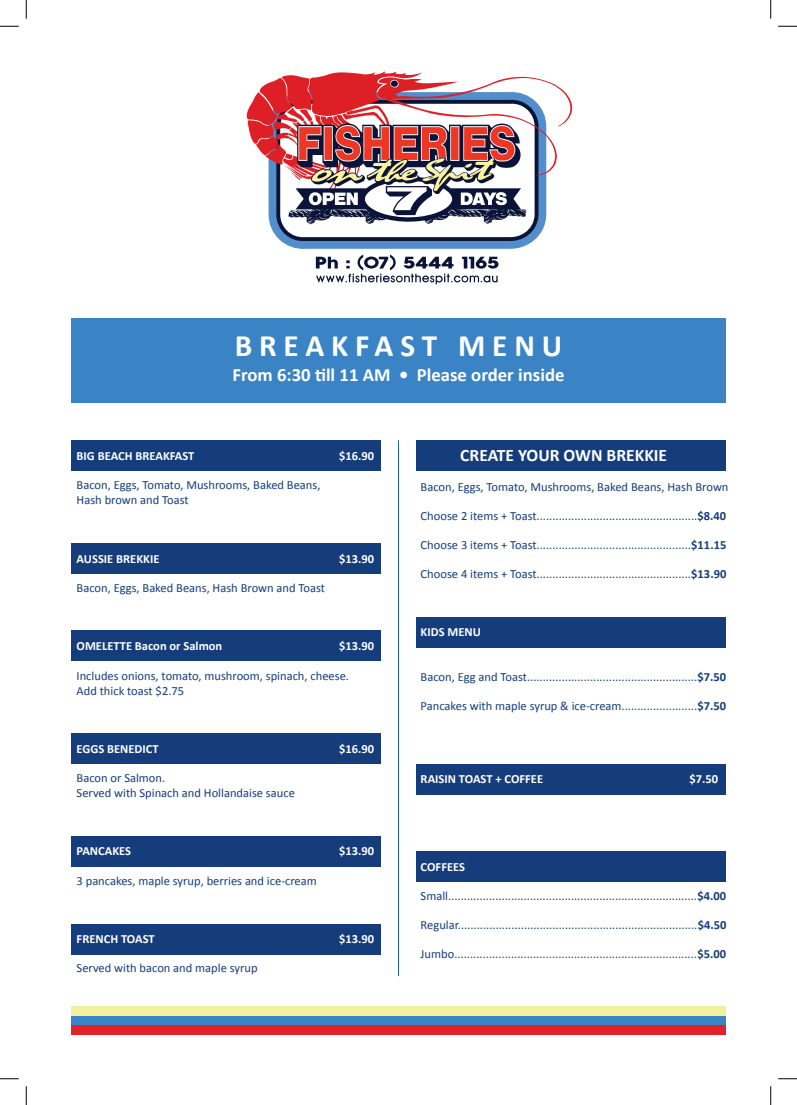
<style>
.page{position:relative;width:797px;height:1105px;background:#fff}
.page>*{position:absolute;margin:0;border:0;box-sizing:border-box;transform-origin:0 0}
.t1{font:700 31.25px "Calibri";letter-spacing:.22em;color:#fff}
.t2{font:700 18.75px "Calibri";color:#fff}
.t3{font:700 17.5px "Calibri";color:#fff}
.t4{font:12.5px/15px "Calibri";color:#153d7c}
.t5{font:700 12.5px "Calibri";color:#fff}
.s1{font-weight:700}
</style>
<div class="page">
<div style="left:71px;top:319px;width:654px;height:84px;background:#3a84c5"></div>
<div style="left:71px;top:1015px;width:654px;height:10px;background:#3a84c5"></div>
<div style="left:416px;top:764px;width:309px;height:31px;background:#153d7c"></div>
<div style="left:71px;top:440px;width:310px;height:30px;background:#153d7c"></div>
<div style="left:71px;top:544px;width:310px;height:30px;background:#153d7c"></div>
<div style="left:71px;top:631px;width:310px;height:30px;background:#153d7c"></div>
<div style="left:71px;top:733px;width:310px;height:31px;background:#153d7c"></div>
<div style="left:71px;top:836px;width:310px;height:30px;background:#153d7c"></div>
<div style="left:71px;top:925px;width:310px;height:30px;background:#153d7c"></div>
<div style="left:416px;top:440px;width:309px;height:30px;background:#153d7c"></div>
<div style="left:416px;top:617px;width:309px;height:31px;background:#153d7c"></div>
<div style="left:416px;top:851px;width:309px;height:30px;background:#153d7c"></div>
<div style="left:71px;top:1006px;width:654px;height:10px;background:#f2ef9e"></div>
<div style="left:71px;top:1025px;width:654px;height:9px;background:#e12228"></div>
<hr style="left:398px;top:440px;width:1px;height:536px;background:#1f5ea7">
<svg style="left:268px;top:193px;width:278px;height:56px;fill:#518ecb"></svg>
<svg style="left:276px;top:193px;width:262px;height:48px"></svg>
<svg style="left:246px;top:71px;width:326px;height:122px"></svg>
<svg style="left:280px;top:103px;width:254px;height:135px"></svg>
<svg style="left:316px;top:255px;width:182px;height:29px"></svg>
<svg style="left:0;top:25px;width:19px;height:2px"></svg>
<svg style="left:778px;top:25px;width:19px;height:2px"></svg>
<svg style="left:0;top:1078px;width:19px;height:1px"></svg>
<svg style="left:778px;top:1078px;width:19px;height:1px"></svg>
<svg style="left:25px;top:0;width:2px;height:19px"></svg>
<svg style="left:25px;top:1086px;width:2px;height:19px"></svg>
<svg style="left:770px;top:0;width:1px;height:19px"></svg>
<svg style="left:770px;top:1086px;width:1px;height:19px"></svg>
<p class="t1" style="left:235px;top:326px;width:329px">BREAKFAST MENU</p>
<p class="t2" style="left:232px;top:363px;width:333px">From 6:30 till 11 AM • Please order inside</p>
<p class="t5" style="left:77px;top:448px;width:119px">BIG BEACH BREAKFAST</p>
<p class="t5" style="left:339px;top:448px;width:37px">$16.90</p>
<p class="t4" style="left:77px;top:478px;width:245px">Bacon, Eggs, Tomato, Mushrooms, Baked Beans,<br>Hash brown and Toast</p>
<p class="t5" style="left:77px;top:551px;width:84px">AUSSIE BREKKIE</p>
<p class="t5" style="left:339px;top:551px;width:37px">$13.90</p>
<p class="t4" style="left:77px;top:580px;width:250px">Bacon, Eggs, Baked Beans, Hash Brown and Toast</p>
<p class="t5" style="left:77px;top:638px;width:147px">OMELETTE Bacon or Salmon</p>
<p class="t5" style="left:339px;top:638px;width:37px">$13.90</p>
<p class="t4" style="left:77px;top:668px;width:274px">Includes onions, tomato, mushroom, spinach, cheese.<br>Add thick toast $2.75</p>
<p class="t5" style="left:77px;top:741px;width:84px">EGGS BENEDICT</p>
<p class="t5" style="left:339px;top:741px;width:37px">$16.90</p>
<p class="t4" style="left:77px;top:770px;width:220px">Bacon or Salmon.<br>Served with Spinach and Hollandaise sauce</p>
<p class="t5" style="left:77px;top:843px;width:56px">PANCAKES</p>
<p class="t5" style="left:339px;top:843px;width:37px">$13.90</p>
<p class="t4" style="left:77px;top:873px;width:242px">3 pancakes, maple syrup, berries and ice-cream</p>
<p class="t5" style="left:77px;top:931px;width:80px">FRENCH TOAST</p>
<p class="t5" style="left:339px;top:931px;width:37px">$13.90</p>
<p class="t4" style="left:77px;top:960px;width:182px">Served with bacon and maple syrup</p>
<p class="t3" style="left:460px;top:444px;width:208px">CREATE YOUR OWN BREKKIE</p>
<p class="t4" style="left:420px;top:479px;width:309px">Bacon, Eggs, Tomato, Mushrooms, Baked Beans, Hash Brown</p>
<p class="t4" style="left:420px;top:508px;width:307px">Choose 2 items + Toast...................................................<span class="s1">$8.40</span></p>
<p class="t4" style="left:420px;top:537px;width:307px">Choose 3 items + Toast.................................................<span class="s1">$11.15</span></p>
<p class="t4" style="left:420px;top:566px;width:307px">Choose 4 items + Toast.................................................<span class="s1">$13.90</span></p>
<p class="t5" style="left:420px;top:624px;width:62px">KIDS MENU</p>
<p class="t4" style="left:420px;top:669px;width:307px">Bacon, Egg and Toast......................................................<span class="s1">$7.50</span></p>
<p class="t4" style="left:420px;top:698px;width:307px">Pancakes with maple syrup &amp; ice-cream........................<span class="s1">$7.50</span></p>
<p class="t5" style="left:420px;top:771px;width:124px">RAISIN TOAST + COFFEE</p>
<p class="t5" style="left:689px;top:771px;width:30px">$7.50</p>
<p class="t5" style="left:420px;top:858px;width:46px">COFFEES</p>
<p class="t4" style="left:420px;top:888px;width:307px">Small...............................................................................<span class="s1">$4.00</span></p>
<p class="t4" style="left:420px;top:917px;width:307px">Regular............................................................................<span class="s1">$4.50</span></p>
<p class="t4" style="left:420px;top:946px;width:307px">Jumbo.............................................................................<span class="s1">$5.00</span></p>
</div>
